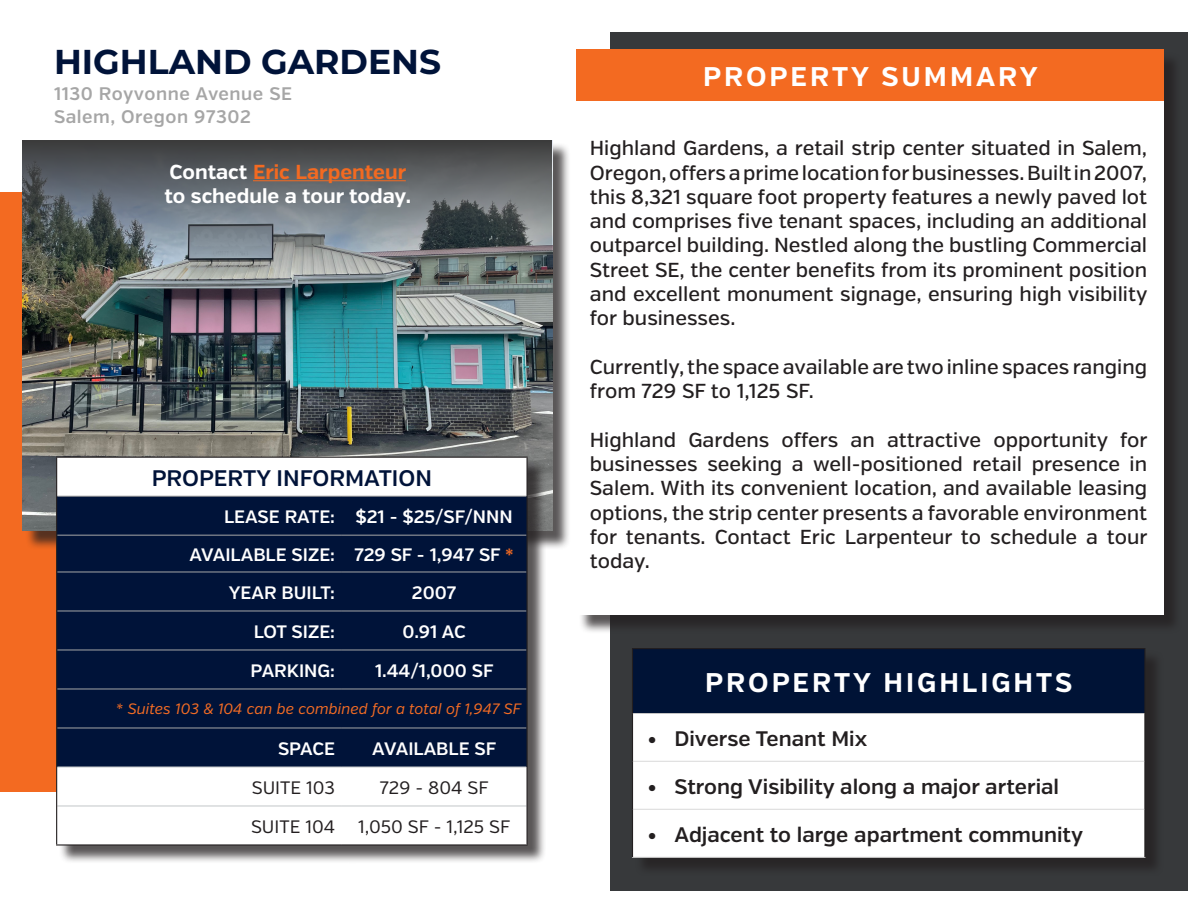
<style>
.page{position:relative;width:1188px;height:918px;background:#fff}
.page>*{position:absolute;margin:0;border:0;box-sizing:border-box;transform-origin:0 0}
.T4{font:700 34.5px "Montserrat";color:#001339}
.t1{font:700 27px "Verb";letter-spacing:.11em;color:#fff}
.t2{font:600 22.5px "Verb";color:#001339}
.t3{font:600 21px "Verb";color:#231f20}
.t4{font:500 20.25px/24.3px "Verb";color:#231f20;text-align:justify}
.t5{font:700 20.25px/24.3px "Verb";color:#fff}
.t6{font:600 18.15px/22.5px "Verb";letter-spacing:.03em;color:#a6a6a6}
.t7{font:600 18px "Verb";color:#fff}
.t8{font:18px "Verb";color:#231f20}
.t9{font:italic 15px "Verb";color:#f46c24}
.s1{color:#f36a21}
</style>
<div class="page">
<div style="left:0;top:193px;width:524px;height:599px;background:#f36a21"></div>
<div style="left:25px;top:143px;width:546px;height:407px;background:#231f20;opacity:.75"></div>
<img style="left:23px;top:273px;width:529px;height:258px">
<div style="left:610px;top:32px;width:578px;height:859px;background:#37393b"></div>
<div style="left:58px;top:459px;width:488px;height:405px;background:#231f20;opacity:.75"></div>
<div style="left:57px;top:458px;width:469px;height:386px;background:#fff"></div>
<div style="left:57px;top:497px;width:469px;height:270px;background:#001339"></div>
<hr style="left:57px;top:767px;width:284px;height:1px;background:#c3c6c8">
<hr style="left:341px;top:767px;width:185px;height:1px;background:#c3c6c8">
<hr style="left:57px;top:806px;width:284px;height:1px;background:#c3c6c8">
<hr style="left:341px;top:806px;width:185px;height:1px;background:#c3c6c8">
<hr style="left:57px;top:496px;width:284px;height:1px;background:#a6a6a6">
<hr style="left:341px;top:496px;width:185px;height:1px;background:#a6a6a6">
<hr style="left:57px;top:535px;width:284px;height:1px;background:#a6a6a6">
<hr style="left:341px;top:535px;width:185px;height:1px;background:#a6a6a6">
<hr style="left:57px;top:572px;width:284px;height:1px;background:#a6a6a6">
<hr style="left:341px;top:572px;width:185px;height:1px;background:#a6a6a6">
<hr style="left:57px;top:611px;width:284px;height:1px;background:#a6a6a6">
<hr style="left:341px;top:611px;width:185px;height:1px;background:#a6a6a6">
<hr style="left:57px;top:650px;width:284px;height:1px;background:#a6a6a6">
<hr style="left:341px;top:650px;width:185px;height:1px;background:#a6a6a6">
<hr style="left:57px;top:689px;width:284px;height:1px;background:#a6a6a6">
<hr style="left:341px;top:689px;width:185px;height:1px;background:#a6a6a6">
<hr style="left:57px;top:728px;width:284px;height:1px;background:#a6a6a6">
<hr style="left:341px;top:728px;width:185px;height:1px;background:#a6a6a6">
<hr style="left:56px;top:457px;width:285px;height:1px;background:#231f20">
<hr style="left:56px;top:458px;width:1px;height:38px;background:#231f20">
<hr style="left:341px;top:457px;width:187px;height:1px;background:#231f20">
<hr style="left:526px;top:458px;width:2px;height:38px;background:#231f20">
<hr style="left:56px;top:496px;width:1px;height:39px;background:#231f20">
<hr style="left:526px;top:496px;width:2px;height:39px;background:#231f20">
<hr style="left:56px;top:535px;width:1px;height:37px;background:#231f20">
<hr style="left:526px;top:535px;width:2px;height:37px;background:#231f20">
<hr style="left:56px;top:572px;width:1px;height:39px;background:#231f20">
<hr style="left:526px;top:572px;width:2px;height:39px;background:#231f20">
<hr style="left:56px;top:611px;width:1px;height:39px;background:#231f20">
<hr style="left:526px;top:611px;width:2px;height:39px;background:#231f20">
<hr style="left:56px;top:650px;width:1px;height:39px;background:#231f20">
<hr style="left:526px;top:650px;width:2px;height:39px;background:#231f20">
<hr style="left:56px;top:689px;width:1px;height:39px;background:#231f20">
<hr style="left:526px;top:689px;width:2px;height:39px;background:#231f20">
<hr style="left:56px;top:728px;width:1px;height:39px;background:#231f20">
<hr style="left:526px;top:728px;width:2px;height:39px;background:#231f20">
<hr style="left:56px;top:767px;width:1px;height:39px;background:#231f20">
<hr style="left:526px;top:767px;width:2px;height:39px;background:#231f20">
<hr style="left:56px;top:806px;width:1px;height:38px;background:#231f20">
<hr style="left:526px;top:806px;width:2px;height:38px;background:#231f20">
<hr style="left:56px;top:844px;width:285px;height:2px;background:#231f20">
<hr style="left:341px;top:844px;width:187px;height:2px;background:#231f20">
<div style="left:579px;top:52px;width:603px;height:582px;background:#2c2b2d"></div>
<div style="left:576px;top:49px;width:588px;height:566px;background:#fff"></div>
<div style="left:576px;top:49px;width:588px;height:52px;background:#f36a21"></div>
<div style="left:634px;top:650px;width:530px;height:226px;background:#2c2b2c"></div>
<div style="left:633px;top:649px;width:512px;height:64px;background:#001336"></div>
<div style="left:633px;top:713px;width:511px;height:144px;background:#fff"></div>
<hr style="left:633px;top:809px;width:511px;height:1px;background:#d9d9d9">
<hr style="left:633px;top:761px;width:511px;height:1px;background:#d9d9d9">
<hr style="left:632px;top:857px;width:513px;height:1px;background:#d9d9d9">
<hr style="left:632px;top:648px;width:513px;height:1px;background:#231f20">
<hr style="left:632px;top:649px;width:1px;height:64px;background:#231f20">
<hr style="left:1144px;top:649px;width:1px;height:64px;background:#231f20">
<hr style="left:632px;top:713px;width:1px;height:48px;background:#231f20">
<hr style="left:1144px;top:713px;width:1px;height:48px;background:#231f20">
<hr style="left:632px;top:761px;width:1px;height:48px;background:#231f20">
<hr style="left:1144px;top:761px;width:1px;height:48px;background:#231f20">
<hr style="left:632px;top:809px;width:1px;height:48px;background:#231f20">
<hr style="left:1144px;top:809px;width:1px;height:48px;background:#231f20">
<svg style="left:23px;top:140px;width:529px;height:133px;background:#646a6d"></svg>
<hr style="left:253px;top:180px;width:153px;height:1px;background:#f36a21">
<p class="T4" style="left:54px;top:37px;width:389px">HIGHLAND GARDENS</p>
<p class="t6" style="left:54px;top:83px;width:240px">1130 Royvonne Avenue SE<br>Salem, Oregon 97302</p>
<p class="t5" style="left:164px;top:160px;width:248px">Contact <span class="s1">Eric Larpenteur </span>to schedule a tour today.</p>
<p class="t2" style="left:152px;top:464px;width:282px">PROPERTY INFORMATION</p>
<p class="t7" style="left:224px;top:506px;width:113px">LEASE RATE:</p>
<p class="t7" style="left:355px;top:506px;width:159px">$21 - $25/SF/NNN</p>
<p class="t7" style="left:189px;top:544px;width:147px">AVAILABLE SIZE:</p>
<p class="t7" style="left:354px;top:544px;width:161px">729 SF - 1,947 SF <span class="s1">*</span></p>
<p class="t7" style="left:229px;top:582px;width:108px">YEAR BUILT:</p>
<p class="t7" style="left:412px;top:582px;width:46px">2007</p>
<p class="t7" style="left:254px;top:621px;width:83px">LOT SIZE:</p>
<p class="t7" style="left:402px;top:621px;width:65px">0.91 AC</p>
<p class="t7" style="left:251px;top:660px;width:86px">PARKING:</p>
<p class="t7" style="left:375px;top:660px;width:120px">1.44/1,000 SF</p>
<p class="t9" style="left:116px;top:700px;width:407px">* Suites 103 &amp; 104 can be combined for a total of 1,947 SF</p>
<p class="t7" style="left:278px;top:738px;width:59px">SPACE</p>
<p class="t7" style="left:372px;top:738px;width:125px">AVAILABLE SF</p>
<p class="t8" style="left:252px;top:777px;width:85px">SUITE 103</p>
<p class="t8" style="left:380px;top:777px;width:110px">729 - 804 SF</p>
<p class="t8" style="left:251px;top:816px;width:85px">SUITE 104</p>
<p class="t8" style="left:358px;top:816px;width:154px">1,050 SF - 1,125 SF</p>
<p class="t1" style="left:703px;top:60px;width:336px">PROPERTY SUMMARY</p>
<p class="t4" style="left:590px;top:136px;width:559px">Highland Gardens, a retail strip center situated in Salem, Oregon, offers a prime location for businesses. Built in 2007, this 8,321 square foot property features a newly paved lot and comprises five tenant spaces, including an additional outparcel building. Nestled along the bustling Commercial Street SE, the center benefits from its prominent position and excellent monument signage, ensuring high visibility for businesses.</p>
<p class="t4" style="left:590px;top:355px;width:559px">Currently, the space available are two inline spaces ranging from 729 SF to 1,125 SF.</p>
<p class="t4" style="left:590px;top:428px;width:559px">Highland Gardens offers an attractive opportunity for businesses seeking a well-positioned retail presence in Salem. With its convenient location, and available leasing options, the strip center presents a favorable environment for tenants. Contact Eric Larpenteur to schedule a tour today.</p>
<p class="t1" style="left:705px;top:666px;width:368px">PROPERTY HIGHLIGHTS</p>
<p class="t3" style="left:648px;top:726px;width:221px">• Diverse Tenant Mix</p>
<p class="t3" style="left:648px;top:774px;width:413px">• Strong Visibility along a major arterial</p>
<p class="t3" style="left:648px;top:822px;width:437px">• Adjacent to large apartment community</p>
</div>
